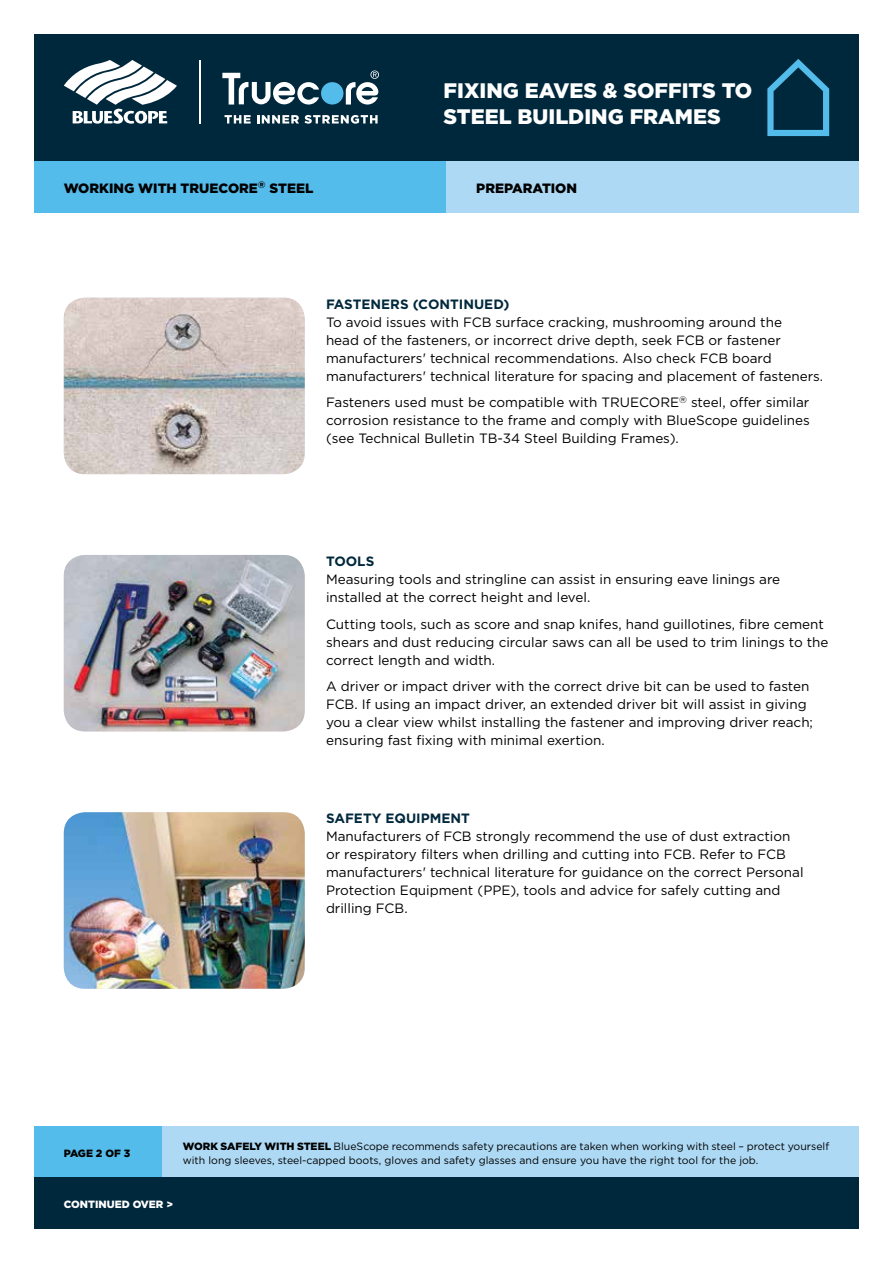
<style>
.page{position:relative;width:893px;height:1263px;background:#fff}
.page>*{position:absolute;margin:0;border:0;box-sizing:border-box;transform-origin:0 0}
.t1{font:900 21px/25.5px "Gotham";color:#fff}
.t2{font:13.5px/18px "Gotham";color:#000}
.t3{font:700 13.5px "Gotham";color:#00283c}
.t4{font:900 13.5px "Gotham";color:#000}
.t5{font:10.5px/13.5px "Gotham";color:#000}
.t6{font:900 10.5px "Gotham";color:#fff}
.t7{font:900 10.5px "Gotham";letter-spacing:-.02em;color:#000}
.s1{font-weight:900}
</style>
<div class="page">
<div style="left:162px;top:1127px;width:697px;height:51px;background:#add9f4"></div>
<div style="left:34px;top:1127px;width:128px;height:51px;background:#54bceb"></div>
<div style="left:34px;top:1178px;width:825px;height:51px;background:#00283c"></div>
<div style="left:34px;top:34px;width:825px;height:128px;background:#00283c"></div>
<svg style="left:767px;top:59px;width:62px;height:77px"></svg>
<div style="left:34px;top:162px;width:412px;height:51px;background:#54bceb"></div>
<div style="left:446px;top:162px;width:413px;height:51px;background:#add9f4"></div>
<img style="left:64px;top:298px;width:241px;height:176px">
<img style="left:64px;top:555px;width:241px;height:176px">
<img style="left:64px;top:812px;width:241px;height:177px">
<hr style="left:199px;top:60px;width:1px;height:64px;background:#fff">
<svg style="left:64px;top:60px;width:113px;height:64px"></svg>
<div style="left:321px;top:82px;width:22px;height:23px;background:#54bceb;border-radius:50%"></div>
<svg style="left:346px;top:71px;width:33px;height:34px"></svg>
<svg style="left:222px;top:73px;width:97px;height:32px"></svg>
<svg style="left:225px;top:115px;width:26px;height:8px"></svg>
<svg style="left:257px;top:115px;width:121px;height:9px"></svg>
<h1 class="t1" style="left:444px;top:77px;width:310px">FIXING EAVES &amp; SOFFITS TO<br>STEEL BUILDING FRAMES</h1>
<p class="t4" style="left:64px;top:180px;width:251px">WORKING WITH TRUECORE<sup>®</sup> STEEL</p>
<p class="t4" style="left:476px;top:180px;width:102px">PREPARATION</p>
<p class="t3" style="left:326px;top:296px;width:185px">FASTENERS (CONTINUED)</p>
<p class="t2" style="left:326px;top:313px;width:499px">To avoid issues with FCB surface cracking, mushrooming around the<br>head of the fasteners, or incorrect drive depth, seek FCB or fastener manufacturers' technical recommendations. Also check FCB board manufacturers' technical literature for spacing and placement of fasteners.</p>
<p class="t2" style="left:326px;top:393px;width:485px;text-align:justify">Fasteners used must be compatible with TRUECORE<sup>®</sup> steel, offer similar corrosion resistance to the frame and comply with BlueScope guidelines (see Technical Bulletin TB-34 Steel Building Frames).</p>
<p class="t3" style="left:326px;top:553px;width:50px">TOOLS</p>
<p class="t2" style="left:326px;top:570px;width:456px">Measuring tools and stringline can assist in ensuring eave linings are installed at the correct height and level.</p>
<p class="t2" style="left:326px;top:614px;width:504px">Cutting tools, such as score and snap knifes, hand guillotines, fibre cement shears and dust reducing circular saws can all be used to trim linings to the correct length and width.</p>
<p class="t2" style="left:326px;top:677px;width:489px">A driver or impact driver with the correct drive bit can be used to fasten FCB. If using an impact driver, an extended driver bit will assist in giving you a clear view whilst installing the fastener and improving driver reach; ensuring fast fixing with minimal exertion.</p>
<p class="t3" style="left:326px;top:811px;width:145px">SAFETY EQUIPMENT</p>
<p class="t2" style="left:326px;top:827px;width:479px">Manufacturers of FCB strongly recommend the use of dust extraction or respiratory filters when drilling and cutting into FCB. Refer to FCB manufacturers' technical literature for guidance on the correct Personal Protection Equipment (PPE), tools and advice for safely cutting and drilling FCB.</p>
<p class="t7" style="left:64px;top:1147px;width:68px">PAGE 2 OF 3</p>
<p class="t5" style="left:183px;top:1139px;width:648px"><span class="s1">WORK SAFELY WITH STEEL</span> BlueScope recommends safety precautions are taken when working with steel – protect yourself with long sleeves, steel-capped boots, gloves and safety glasses and ensure you have the right tool for the job.</p>
<p class="t6" style="left:64px;top:1198px;width:111px">CONTINUED OVER &gt;</p>
</div>
